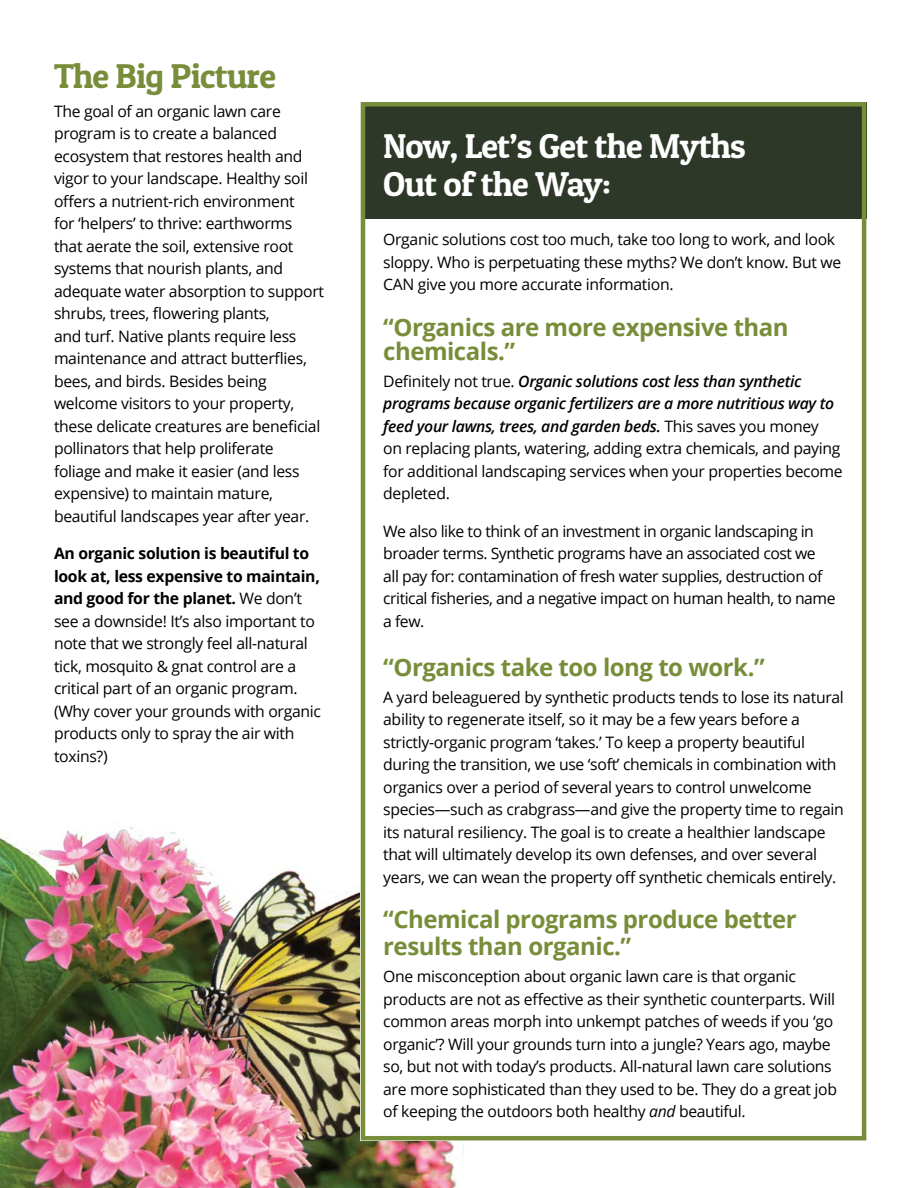
<style>
.page{position:relative;width:918px;height:1188px;background:#fff}
.page>*{position:absolute;margin:0;border:0;box-sizing:border-box;transform-origin:0 0}
.t1{font:34.5px/37.5px "Patua One";letter-spacing:-.02em;color:#fff}
.t2{font:34.5px "Patua One";letter-spacing:-.02em;color:#788d39}
.t3{font:700 24px/24px "Open Sans";letter-spacing:-.02em;color:#788d39}
.t4{font:15.75px/22.5px "Open Sans";letter-spacing:-.02em;color:#000}
.s1{font-weight:700}
.s2{font-weight:600;font-style:italic}
.s3{font-style:italic}
</style>
<div class="page">
<img style="left:0;top:809px;width:528px;height:379px">
<div style="left:361px;top:754px;width:352px;height:386px;background:#fff"></div>
<div style="left:361px;top:102px;width:505px;height:117px;background:#2e3828"></div>
<div style="left:361px;top:102px;width:505px;height:1038px;border:4px solid #788d39"></div>
<h1 class="t2" style="left:54px;top:54px;width:224px">The Big Picture</h1>
<p class="t4" style="left:54px;top:99px;width:272px">The goal of an organic lawn care program is to create a balanced ecosystem that restores health and vigor to your landscape. Healthy soil offers a nutrient-rich environment<br>for ‘helpers’ to thrive: earthworms that aerate the soil, extensive root systems that nourish plants, and adequate water absorption to support shrubs, trees, flowering plants,<br>and turf. Native plants require less maintenance and attract butterflies, bees, and birds. Besides being welcome visitors to your property, these delicate creatures are beneficial pollinators that help proliferate foliage and make it easier (and less expensive) to maintain mature, beautiful landscapes year after year.</p>
<p class="t4" style="left:54px;top:542px;width:269px"><span class="s1">An organic solution is beautiful to look at, less expensive to maintain, and good for the planet.</span> We don’t see a downside! It’s also important to note that we strongly feel all-natural tick, mosquito &amp; gnat control are a critical part of an organic program. (Why cover your grounds with organic products only to spray the air with toxins?)</p>
<h1 class="t1" style="left:383px;top:127px;width:364px">Now, Let’s Get the Myths<br>Out of the Way:</h1>
<p class="t4" style="left:383px;top:228px;width:460px">Organic solutions cost too much, take too long to work, and look sloppy. Who is perpetuating these myths? We don’t know. But we<br>CAN give you more accurate information.</p>
<h2 class="t3" style="left:383px;top:314px;width:407px">“Organics are more expensive than chemicals.”</h2>
<p class="t4" style="left:383px;top:369px;width:461px">Definitely not true. <span class="s2">Organic solutions cost less than synthetic programs because organic fertilizers are a more nutritious way to feed your lawns, trees, and garden beds.</span> This saves you money<br>on replacing plants, watering, adding extra chemicals, and paying for additional landscaping services when your properties become depleted.</p>
<p class="t4" style="left:383px;top:519px;width:454px">We also like to think of an investment in organic landscaping in broader terms. Synthetic programs have an associated cost we<br>all pay for: contamination of fresh water supplies, destruction of critical fisheries, and a negative impact on human health, to name a few.</p>
<h2 class="t3" style="left:383px;top:654px;width:383px">“Organics take too long to work.”</h2>
<p class="t4" style="left:383px;top:685px;width:462px">A yard beleaguered by synthetic products tends to lose its natural ability to regenerate itself, so it may be a few years before a strictly-organic program ‘takes.’ To keep a property beautiful during the transition, we use ‘soft’ chemicals in combination with organics over a period of several years to control unwelcome species—such as crabgrass—and give the property time to regain its natural resiliency. The goal is to create a healthier landscape that will ultimately develop its own defenses, and over several years, we can wean the property off synthetic chemicals entirely.</p>
<h2 class="t3" style="left:383px;top:905px;width:415px;line-height:27px">“Chemical programs produce better results than organic.”</h2>
<p class="t4" style="left:383px;top:965px;width:455px">One misconception about organic lawn care is that organic products are not as effective as their synthetic counterparts. Will common areas morph into unkempt patches of weeds if you ‘go organic’? Will your grounds turn into a jungle? Years ago, maybe so, but not with today’s products. All-natural lawn care solutions are more sophisticated than they used to be. They do a great job of keeping the outdoors both healthy <span class="s3">and</span> beautiful.</p>
</div>
